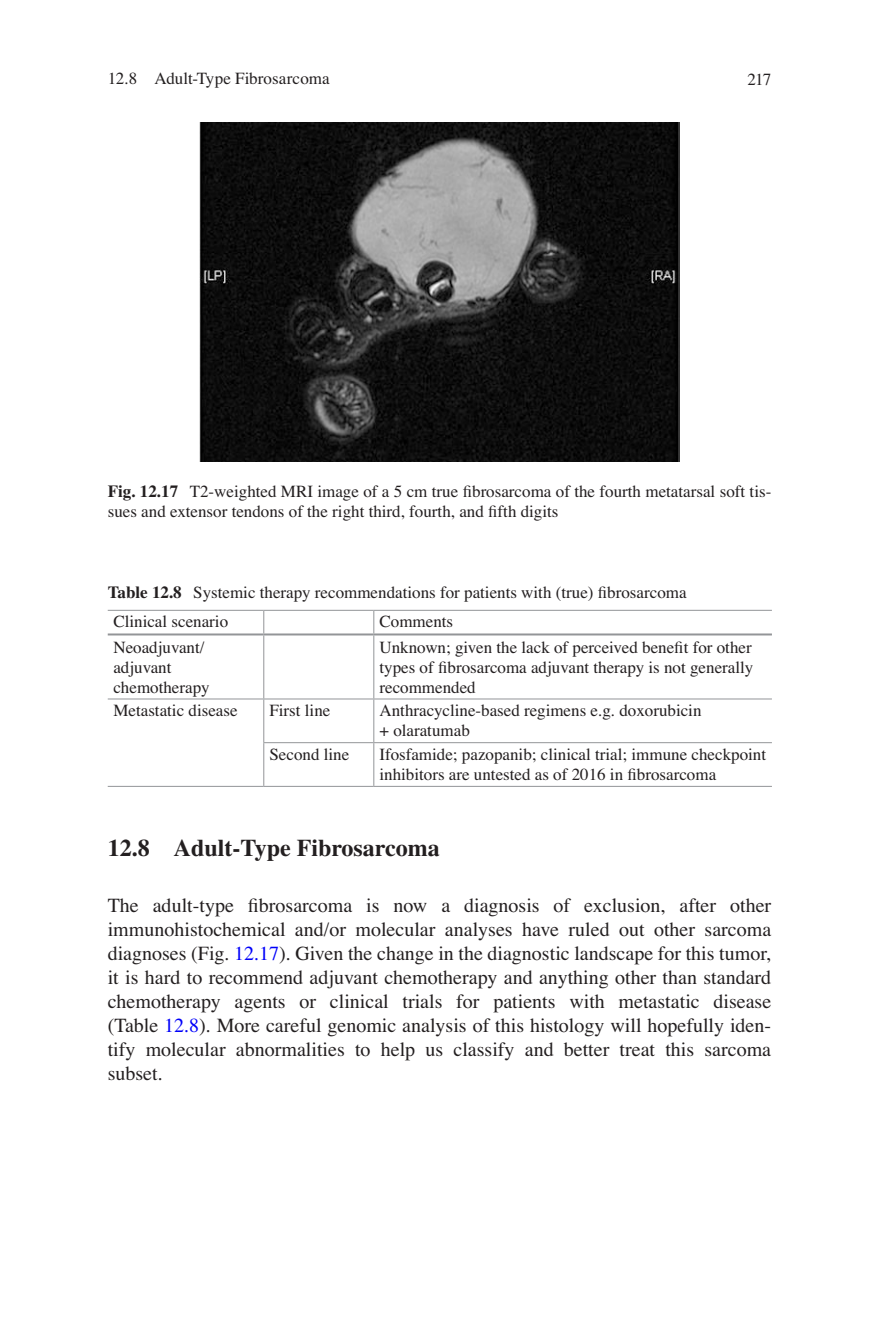
<style>
.page{position:relative;width:879px;height:1333px;background:#fff}
.page>*{position:absolute;margin:0;border:0;box-sizing:border-box;transform-origin:0 0}
.t1{font:700 24px "Ghkskt Times";color:#231f20}
.t2{font:20px/24px "Tlffbq Times";color:#231f20;text-align:justify}
.t3{font:17px/20px "Tlffbq Times";color:#231f20}
.s1{font-family:"Ghkskt Times";font-weight:700}
.s2{color:#0000fa}
</style>
<div class="page">
<img style="left:199px;top:122px;width:480px;height:339px">
<hr style="left:108px;top:609px;width:156px;height:1px;background:#939598">
<hr style="left:108px;top:633px;width:156px;height:2px;background:#939598">
<hr style="left:264px;top:609px;width:110px;height:1px;background:#939598">
<svg style="left:263px;top:610px;width:1px;height:23px"></svg>
<hr style="left:264px;top:633px;width:110px;height:2px;background:#939598">
<hr style="left:374px;top:609px;width:398px;height:1px;background:#939598">
<svg style="left:373px;top:610px;width:1px;height:23px"></svg>
<hr style="left:374px;top:633px;width:398px;height:2px;background:#939598">
<hr style="left:263px;top:635px;width:1px;height:63px;background:#939598">
<hr style="left:373px;top:635px;width:1px;height:63px;background:#939598">
<hr style="left:264px;top:698px;width:110px;height:1px;background:#939598">
<hr style="left:374px;top:698px;width:398px;height:1px;background:#939598">
<hr style="left:373px;top:699px;width:1px;height:43px;background:#939598">
<hr style="left:263px;top:742px;width:111px;height:1px;background:#939598">
<hr style="left:264px;top:785px;width:110px;height:1px;background:#939598">
<hr style="left:374px;top:742px;width:398px;height:1px;background:#939598">
<hr style="left:373px;top:743px;width:1px;height:42px;background:#939598">
<hr style="left:374px;top:785px;width:398px;height:1px;background:#939598">
<hr style="left:108px;top:698px;width:156px;height:1px;background:#939598">
<hr style="left:263px;top:699px;width:1px;height:43px;background:#939598">
<hr style="left:263px;top:743px;width:1px;height:42px;background:#939598">
<hr style="left:108px;top:785px;width:156px;height:1px;background:#939598">
<p class="t3" style="left:108px;top:70px;width:223px">12.8 Adult-Type Fibrosarcoma</p>
<p class="t3" style="left:747px;top:71px;width:25px">217</p>
<p class="t3" style="left:108px;top:482px;width:665px"><span class="s1">Fig. 12.17</span> T2-weighted MRI image of a 5 cm true fibrosarcoma of the fourth metatarsal soft tis&shy;sues and extensor tendons of the right third, fourth, and fifth digits</p>
<p class="t3" style="left:113px;top:578px;width:575px;line-height:29.6px;text-indent:-6px"><span class="s1">Table 12.8</span> Systemic therapy recommendations for patients with (true) fibrosarcoma<br>Clinical scenario</p>
<p class="t3" style="left:379px;top:613px;width:75px">Comments</p>
<p class="t3" style="left:113px;top:638px;width:98px">Neoadjuvant/ adjuvant chemotherapy</p>
<p class="t3" style="left:379px;top:638px;width:375px;text-align:justify">Unknown; given the lack of perceived benefit for other types of fibrosarcoma adjuvant therapy is not generally recommended</p>
<p class="t3" style="left:113px;top:702px;width:126px">Metastatic disease</p>
<p class="t3" style="left:269px;top:702px;width:62px">First line</p>
<p class="t3" style="left:379px;top:702px;width:323px">Anthracycline-based regimens e.g. doxorubicin + olaratumab</p>
<p class="t3" style="left:269px;top:745px;width:81px">Second line</p>
<p class="t3" style="left:379px;top:745px;width:388px">Ifosfamide; pazopanib; clinical trial; immune checkpoint inhibitors are untested as of 2016 in fibrosarcoma</p>
<h1 class="t1" style="left:108px;top:833px;width:334px">12.8 Adult-Type Fibrosarcoma</h1>
<p class="t2" style="left:108px;top:895px;width:665px">The adult-type fibrosarcoma is now a diagnosis of exclusion, after other immunohistochemical and/or molecular analyses have ruled out other sarcoma diagnoses (Fig. <span class="s2">12.17</span>). Given the change in the diagnostic landscape for this tumor, it is hard to recommend adjuvant chemotherapy and anything other than standard chemotherapy agents or clinical trials for patients with metastatic disease (Table <span class="s2">12.8</span>). More careful genomic analysis of this histology will hopefully iden&shy;tify molecular abnormalities to help us classify and better treat this sarcoma subset.</p>
</div>
